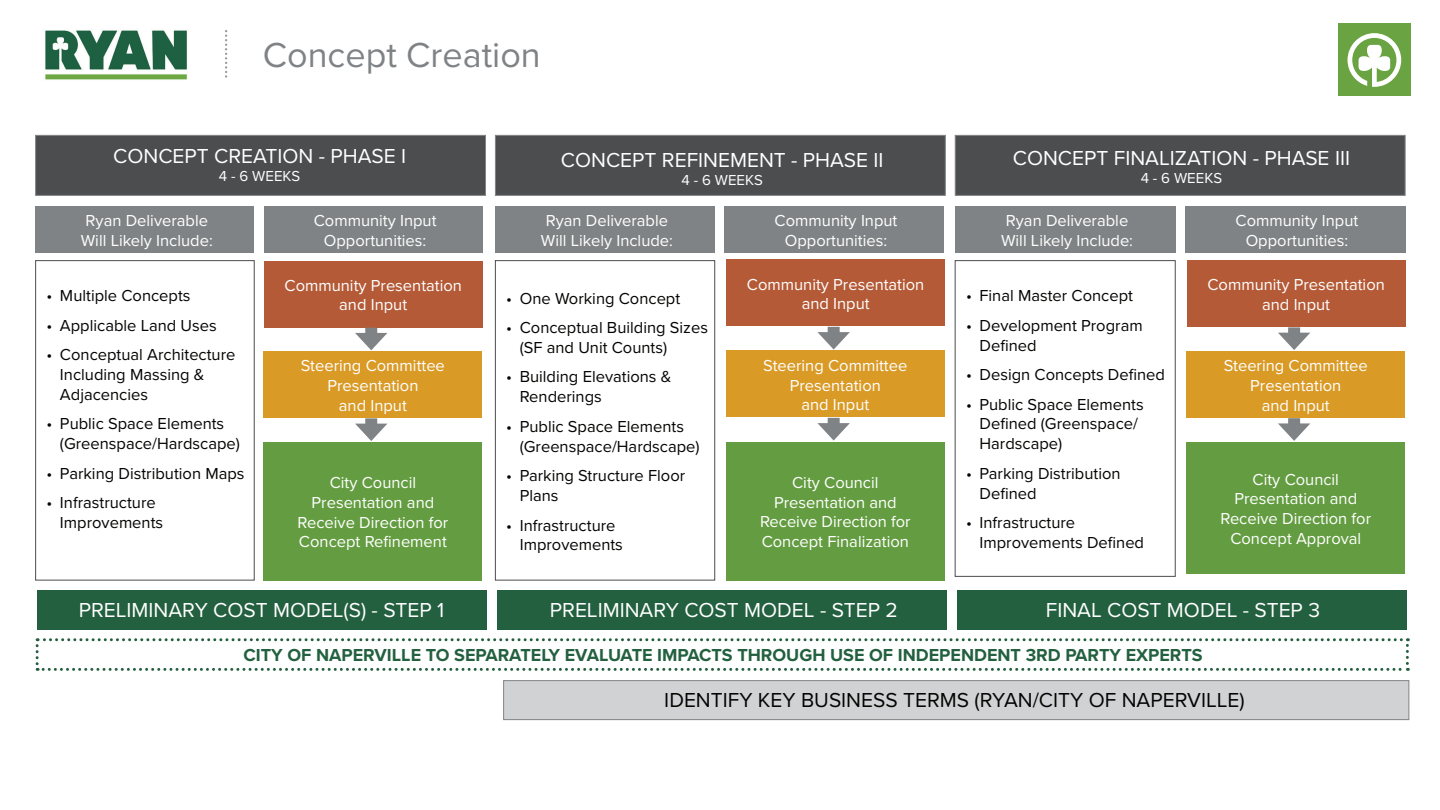
<style>
.page{position:relative;width:1440px;height:810px;background:#fff}
.page>*{position:absolute;margin:0;border:0;box-sizing:border-box;transform-origin:0 0}
.t1{font:36px "Proxima Nova";color:#808385}
.t2{font:21px "Proxima Nova";color:#fff}
.t3{font:21px "Proxima Nova";color:#040503}
.t4{font:700 18px "Proxima Nova";color:#23603f}
.t5{font:16.5px/19.8px "Proxima Nova";color:#fff;text-align:center}
.t6{font:16.5px/19.8px "Proxima Nova";color:#040503}
.t7{font:15px "Proxima Nova";color:#fff}
</style>
<div class="page">
<img style="left:45px;top:30px;width:142px;height:50px">
<svg style="left:225px;top:30px;width:2px;height:48px"></svg>
<div style="left:1338px;top:24px;width:73px;height:72px;background:#6aa342"></div>
<svg style="left:1348px;top:33px;width:53px;height:54px"></svg>
<div style="left:35px;top:135px;width:451px;height:61px;background:#4c4d4e;border:1px solid #808385"></div>
<div style="left:495px;top:135px;width:451px;height:61px;background:#4c4d4e;border:1px solid #808385"></div>
<div style="left:955px;top:135px;width:451px;height:61px;background:#4c4d4e;border:1px solid #808385"></div>
<div style="left:35px;top:260px;width:220px;height:320px;border:1px solid #4c4d4e"></div>
<div style="left:264px;top:261px;width:219px;height:66px;background:#b45a37"></div>
<div style="left:495px;top:260px;width:220px;height:320px;border:1px solid #4c4d4e"></div>
<div style="left:955px;top:260px;width:221px;height:317px;border:1px solid #4c4d4e"></div>
<div style="left:36px;top:206px;width:218px;height:46px;background:#808385"></div>
<div style="left:264px;top:206px;width:219px;height:46px;background:#808385"></div>
<div style="left:495px;top:206px;width:220px;height:46px;background:#808385"></div>
<div style="left:725px;top:206px;width:219px;height:46px;background:#808385"></div>
<div style="left:955px;top:206px;width:220px;height:46px;background:#808385"></div>
<div style="left:1185px;top:206px;width:220px;height:46px;background:#808385"></div>
<div style="left:365px;top:328px;width:12px;height:11px;background:#808385"></div>
<svg style="left:355px;top:333px;width:32px;height:17px"></svg>
<div style="left:264px;top:351px;width:218px;height:67px;background:#da9a26"></div>
<div style="left:365px;top:418px;width:12px;height:12px;background:#808385"></div>
<svg style="left:355px;top:424px;width:32px;height:17px"></svg>
<div style="left:264px;top:442px;width:218px;height:138px;background:#649d41"></div>
<div style="left:726px;top:260px;width:219px;height:66px;background:#b45a37"></div>
<div style="left:828px;top:327px;width:12px;height:11px;background:#808385"></div>
<svg style="left:817px;top:332px;width:33px;height:18px"></svg>
<div style="left:726px;top:351px;width:219px;height:66px;background:#da9a26"></div>
<div style="left:828px;top:418px;width:12px;height:11px;background:#808385"></div>
<svg style="left:817px;top:423px;width:33px;height:18px"></svg>
<div style="left:726px;top:442px;width:219px;height:138px;background:#649d41"></div>
<div style="left:1187px;top:260px;width:218px;height:67px;background:#b45a37"></div>
<div style="left:1288px;top:327px;width:12px;height:12px;background:#808385"></div>
<svg style="left:1278px;top:333px;width:32px;height:17px"></svg>
<div style="left:1187px;top:351px;width:218px;height:67px;background:#da9a26"></div>
<div style="left:1288px;top:418px;width:12px;height:12px;background:#808385"></div>
<svg style="left:1278px;top:423px;width:32px;height:18px"></svg>
<div style="left:1187px;top:442px;width:218px;height:132px;background:#649d41"></div>
<div style="left:38px;top:591px;width:449px;height:39px;background:#23603f"></div>
<div style="left:497px;top:591px;width:450px;height:39px;background:#23603f"></div>
<div style="left:957px;top:591px;width:450px;height:39px;background:#23603f"></div>
<div style="left:503px;top:680px;width:906px;height:40px;background:#d1d2d3;border:1px solid #808385"></div>
<svg style="left:36px;top:638px;width:1373px;height:33px"></svg>
<div style="left:44px;top:646px;width:1358px;height:16px;background:#fff"></div>
<h1 class="t1" style="left:263px;top:29px;width:279px">Concept Creation</h1>
<p class="t2" style="left:113px;top:141px;width:294px">CONCEPT CREATION - PHASE I</p>
<p class="t7" style="left:219px;top:165px;width:83px">4 - 6 WEEKS</p>
<p class="t2" style="left:561px;top:144px;width:324px">CONCEPT REFINEMENT - PHASE II</p>
<p class="t7" style="left:682px;top:169px;width:83px">4 - 6 WEEKS</p>
<p class="t2" style="left:1013px;top:142px;width:339px">CONCEPT FINALIZATION - PHASE III</p>
<p class="t7" style="left:1141px;top:167px;width:83px">4 - 6 WEEKS</p>
<p class="t5" style="left:81px;top:210px;width:134px;text-align:left">Ryan Deliverable<br>Will Likely Include:</p>
<p class="t5" style="left:314px;top:210px;width:124px">Community Input<br>Opportunities:</p>
<p class="t5" style="left:541px;top:210px;width:134px;text-align:left">Ryan Deliverable<br>Will Likely Include:</p>
<p class="t5" style="left:775px;top:210px;width:124px">Community Input<br>Opportunities:</p>
<p class="t5" style="left:1001px;top:210px;width:134px;text-align:left">Ryan Deliverable<br>Will Likely Include:</p>
<p class="t5" style="left:1236px;top:210px;width:124px">Community Input<br>Opportunities:</p>
<p class="t6" style="left:46px;top:285px;width:146px">• Multiple Concepts</p>
<p class="t6" style="left:46px;top:315px;width:172px">• Applicable Land Uses</p>
<p class="t6" style="left:60px;top:344px;width:177px;text-indent:-13px">• Conceptual Architecture<br>Including Massing &amp;<br>Adjacencies</p>
<p class="t6" style="left:60px;top:413px;width:181px;text-indent:-13px">• Public Space Elements (Greenspace/Hardscape)</p>
<p class="t6" style="left:46px;top:463px;width:200px">• Parking Distribution Maps</p>
<p class="t6" style="left:60px;top:492px;width:105px;text-indent:-13px">• Infrastructure<br>Improvements</p>
<p class="t5" style="left:285px;top:274px;width:179px">Community Presentation and Input</p>
<p class="t5" style="left:301px;top:355px;width:146px">Steering Committee<br>Presentation<br>and Input</p>
<p class="t5" style="left:298px;top:472px;width:152px">City Council<br>Presentation and<br>Receive Direction for<br>Concept Refinement</p>
<p class="t6" style="left:506px;top:287px;width:176px">• One Working Concept</p>
<p class="t6" style="left:520px;top:317px;width:190px;text-indent:-13px">• Conceptual Building Sizes (SF and Unit Counts)</p>
<p class="t6" style="left:520px;top:366px;width:153px;text-indent:-13px">• Building Elevations &amp;<br>Renderings</p>
<p class="t6" style="left:520px;top:416px;width:181px;text-indent:-13px">• Public Space Elements (Greenspace/Hardscape)</p>
<p class="t6" style="left:520px;top:465px;width:167px;text-indent:-13px">• Parking Structure Floor<br>Plans</p>
<p class="t6" style="left:520px;top:514px;width:105px;text-indent:-13px">• Infrastructure<br>Improvements</p>
<p class="t5" style="left:747px;top:273px;width:179px">Community Presentation and Input</p>
<p class="t5" style="left:763px;top:355px;width:146px">Steering Committee<br>Presentation<br>and Input</p>
<p class="t5" style="left:760px;top:472px;width:152px">City Council<br>Presentation and<br>Receive Direction for<br>Concept Finalization</p>
<p class="t6" style="left:966px;top:285px;width:169px">• Final Master Concept</p>
<p class="t6" style="left:980px;top:315px;width:165px;text-indent:-13px">• Development Program<br>Defined</p>
<p class="t6" style="left:966px;top:364px;width:201px">• Design Concepts Defined</p>
<p class="t6" style="left:980px;top:394px;width:166px;text-indent:-13px">• Public Space Elements<br>Defined (Greenspace/<br>Hardscape)</p>
<p class="t6" style="left:980px;top:463px;width:143px;text-indent:-13px">• Parking Distribution<br>Defined</p>
<p class="t6" style="left:980px;top:512px;width:166px;text-indent:-13px">• Infrastructure<br>Improvements Defined</p>
<p class="t5" style="left:1207px;top:274px;width:179px">Community Presentation and Input</p>
<p class="t5" style="left:1224px;top:355px;width:146px">Steering Committee<br>Presentation<br>and Input</p>
<p class="t5" style="left:1220px;top:468px;width:152px">City Council<br>Presentation and<br>Receive Direction for<br>Concept Approval</p>
<p class="t2" style="left:79px;top:594px;width:367px">PRELIMINARY COST MODEL(S) - STEP 1</p>
<p class="t2" style="left:550px;top:594px;width:350px">PRELIMINARY COST MODEL - STEP 2</p>
<p class="t2" style="left:1046px;top:594px;width:276px">FINAL COST MODEL - STEP 3</p>
<p class="t4" style="left:243px;top:641px;width:961px">CITY OF NAPERVILLE TO SEPARATELY EVALUATE IMPACTS THROUGH USE OF INDEPENDENT 3RD PARTY EXPERTS</p>
<p class="t3" style="left:664px;top:684px;width:582px">IDENTIFY KEY BUSINESS TERMS (RYAN/CITY OF NAPERVILLE)</p>
</div>
